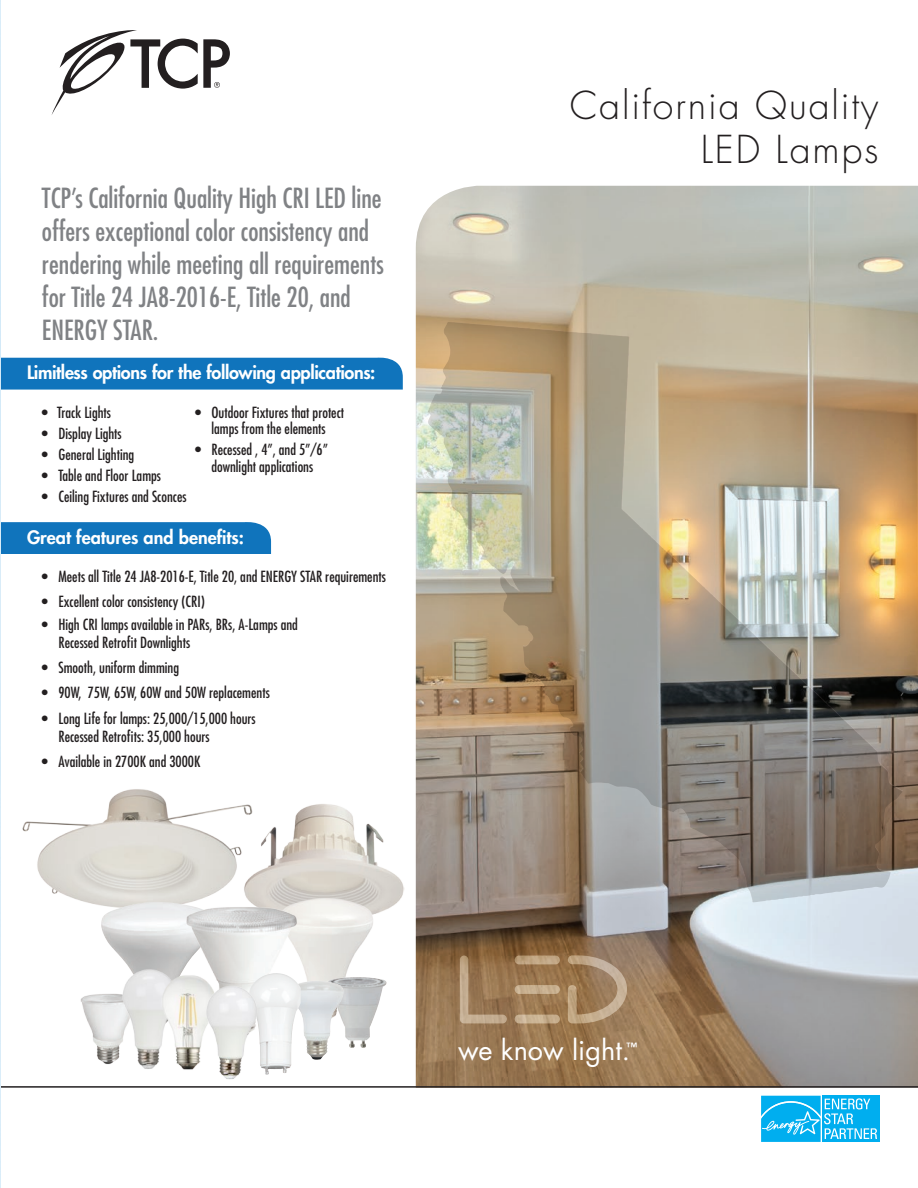
<style>
.page{position:relative;width:918px;height:1188px;background:#fff}
.page>*{position:absolute;margin:0;border:0;box-sizing:border-box;transform-origin:0 0}
.t1{font:300 37.5px "Futura Std";letter-spacing:.05em;color:#231f20}
.t2{font:condensed 27px/33px "Futura Std";color:#808285}
.t3{font:27px "Futura Std";color:#fff}
.t4{font:800 18px "Futura Std";letter-spacing:-.015em;color:#fff}
.t5{font:condensed 15px/18px "Futura Std";color:#231f20}
.t6{font:800 11.1px "Futura Std";color:#fff}
</style>
<div class="page">
<img style="left:258px;top:804px;width:147px;height:109px">
<img style="left:22px;top:789px;width:236px;height:117px">
<img style="left:101px;top:902px;width:111px;height:68px">
<img style="left:416px;top:186px;width:502px;height:900px">
<hr style="left:0;top:1086px;width:918px;height:2px;background:#231f20">
<svg style="left:460px;top:956px;width:47px;height:67px;background:#a28260"></svg>
<div style="left:515px;top:985px;width:45px;height:9px;background:#c8b090;border-radius:4px"></div>
<svg style="left:515px;top:1015px;width:45px;height:8px"></svg>
<svg style="left:515px;top:956px;width:45px;height:8px"></svg>
<svg style="left:568px;top:955px;width:59px;height:68px;background:#a88b6b"></svg>
<svg style="left:761px;top:1095px;width:119px;height:47px;background:#2ebcf1"></svg>
<img style="left:80px;top:994px;width:32px;height:71px">
<img style="left:428px;top:325px;width:90px;height:264px">
<svg style="left:51px;top:30px;width:179px;height:85px"></svg>
<div style="left:1px;top:522px;width:270px;height:32px;background:#1074bc"></div>
<div style="left:1px;top:357px;width:402px;height:33px;background:#1074bc"></div>
<img style="left:0;top:0;width:1px;height:1188px">
<img style="left:274px;top:896px;width:105px;height:130px">
<img style="left:327px;top:977px;width:41px;height:71px">
<img style="left:299px;top:981px;width:45px;height:79px">
<img style="left:185px;top:904px;width:114px;height:127px">
<img style="left:112px;top:961px;width:71px;height:108px">
<img style="left:152px;top:972px;width:74px;height:98px">
<img style="left:249px;top:973px;width:46px;height:51px">
<img style="left:265px;top:1024px;width:27px;height:51px">
<img style="left:196px;top:975px;width:69px;height:104px">
<p class="t2" style="left:42px;top:181px;width:343px">TCP’s California Quality High CRI LED line offers exceptional color consistency and rendering while meeting all requirements for Title 24 JA8-2016-E, Title 20, and ENERGY STAR.</p>
<p class="t4" style="left:27px;top:361px;width:350px">Limitless options for the following applications:</p>
<p class="t5" style="left:42px;top:403px;width:71px">• Track Lights</p>
<p class="t5" style="left:42px;top:424px;width:81px">• Display Lights</p>
<p class="t5" style="left:42px;top:445px;width:94px">• General Lighting</p>
<p class="t5" style="left:42px;top:466px;width:121px">• Table and Floor Lamps</p>
<p class="t5" style="left:42px;top:487px;width:146px">• Ceiling Fixtures and Sconces</p>
<p class="t5" style="left:195px;top:404px;width:151px;line-height:16.5px;text-align:center">• Outdoor Fixtures that protect lamps from the elements</p>
<p class="t5" style="left:195px;top:441px;width:134px;line-height:16.5px;text-align:center">• Recessed , 4”, and 5”/6” downlight applications</p>
<p class="t4" style="left:27px;top:526px;width:219px">Great features and benefits:</p>
<p class="t5" style="left:42px;top:567px;width:346px">• Meets all Title 24 JA8-2016-E, Title 20, and ENERGY STAR requirements</p>
<p class="t5" style="left:42px;top:593px;width:164px">• Excellent color consistency (CRI)</p>
<p class="t5" style="left:58px;top:615px;width:241px;text-indent:-17px">• High CRI lamps available in PARs, BRs, A-Lamps and<br>Recessed Retrofit Downlights</p>
<p class="t5" style="left:42px;top:658px;width:139px">• Smooth, uniform dimming</p>
<p class="t5" style="left:42px;top:684px;width:229px">• 90W, 75W, 65W, 60W and 50W replacements</p>
<p class="t5" style="left:58px;top:709px;width:199px;text-indent:-17px">• Long Life for lamps: 25,000/15,000 hours<br>Recessed Retrofits: 35,000 hours</p>
<p class="t5" style="left:42px;top:752px;width:160px">• Available in 2700K and 3000K</p>
<p class="t1" style="left:570px;top:83px;width:310px">California Quality</p>
<p class="t1" style="left:701px;top:127px;width:179px">LED Lamps</p>
<p class="t3" style="left:458px;top:1033px;width:174px">we know light.</p>
<p class="t6" style="left:626px;top:1040px;width:13px">™</p>
</div>
